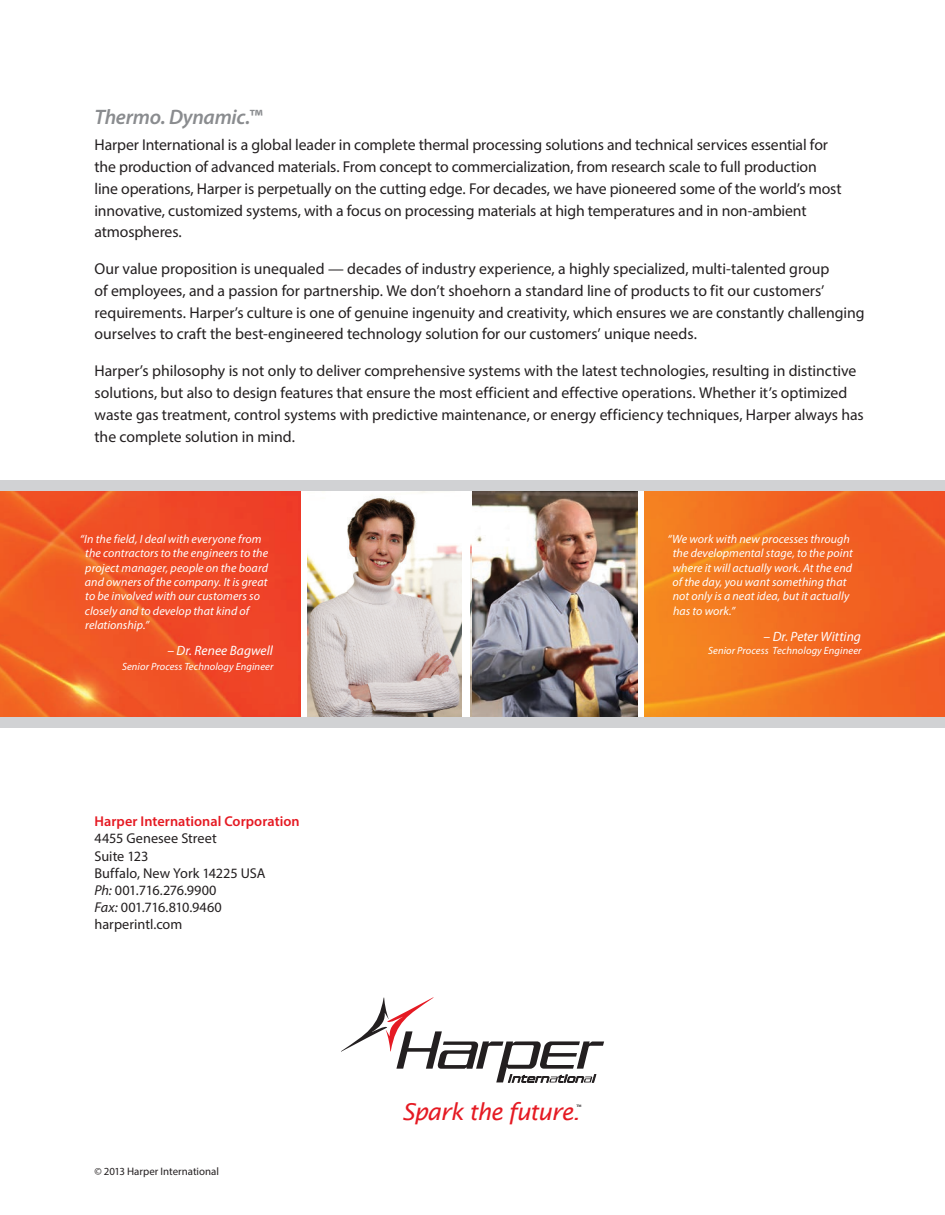
<style>
.page{position:relative;width:945px;height:1215px;background:#fff}
.page>*{position:absolute;margin:0;border:0;box-sizing:border-box;transform-origin:0 0}
.t1{font:italic 23.25px "Lucida Sans";letter-spacing:-.04em;color:#e51a23}
.No_Spacing{font:italic 600 21px "Myriad Pro";letter-spacing:-.015em;color:#8a8c8f}
.No_Spacing-2{font:15.75px/21.8px "Myriad Pro";letter-spacing:-.005em;color:#231f20}
.t2{font:14.25px/17.1px "Myriad Pro";color:#231f20}
.t3{font:600 14.25px "Myriad Pro";letter-spacing:.005em;color:#e51a23}
.t4{font:14.25px "Myriad Pro";letter-spacing:-.03em;color:#231f20}
.t5{font:14.25px "Myriad Pro";letter-spacing:-.025em;color:#231f20}
.t6{font:italic 13.5px "Myriad Pro";letter-spacing:.005em;color:#fff}
.t7{font:italic 12px/14.4px "Myriad Pro";letter-spacing:.005em;color:#fff}
.t8{font:10.8px "Myriad Pro";color:#231f20}
.t9{font:italic 10.5px "Myriad Pro";letter-spacing:.01em;color:#fff}
.t10{font:600 3.3px "Lucida Sans";color:#231f20}
.s1{font-style:italic}
</style>
<div class="page">
<img style="left:471px;top:491px;width:167px;height:226px">
<img style="left:307px;top:491px;width:164px;height:226px">
<svg style="left:341px;top:997px;width:263px;height:86px"></svg>
<img style="left:644px;top:491px;width:301px;height:226px">
<img style="left:0;top:491px;width:301px;height:226px">
<div style="left:462px;top:486px;width:7px;height:236px;background:#fff"></div>
<div style="left:0;top:717px;width:932px;height:10px;background:#d1d2d4"></div>
<div style="left:0;top:481px;width:932px;height:10px;background:#d1d2d4"></div>
<div style="left:932px;top:481px;width:13px;height:10px;background:#d1d2d4"></div>
<div style="left:932px;top:717px;width:13px;height:10px;background:#d1d2d4"></div>
<p class="No_Spacing" style="left:94px;top:103px;width:169px">Thermo. Dynamic.™</p>
<p class="No_Spacing-2" style="left:94px;top:134px;width:749px">Harper International is a global leader in complete thermal processing solutions and technical services essential for the production of advanced materials. From concept to commercialization, from research scale to full production line operations, Harper is perpetually on the cutting edge. For decades, we have pioneered some of the world’s most innovative, customized systems, with a focus on processing materials at high temperatures and in non-ambient atmospheres.</p>
<p class="No_Spacing-2" style="left:94px;top:258px;width:772px">Our value proposition is unequaled — decades of industry experience, a highly specialized, multi-talented group<br>of employees, and a passion for partnership. We don’t shoehorn a standard line of products to fit our customers’ requirements. Harper’s culture is one of genuine ingenuity and creativity, which ensures we are constantly challenging ourselves to craft the best-engineered technology solution for our customers’ unique needs.</p>
<p class="No_Spacing-2" style="left:94px;top:360px;width:771px">Harper’s philosophy is not only to deliver comprehensive systems with the latest technologies, resulting in distinctive solutions, but also to design features that ensure the most efficient and effective operations. Whether it’s optimized waste gas treatment, control systems with predictive maintenance, or energy efficiency techniques, Harper always has the complete solution in mind.</p>
<p class="t7" style="left:85px;top:531px;width:185px;text-indent:-5px">“In the field, I deal with everyone from the contractors to the engineers to the project manager, people on the board and owners of the company. It is great to be involved with our customers so closely and to develop that kind of relationship.”</p>
<p class="t6" style="left:167px;top:642px;width:107px">– Dr. Renee Bagwell</p>
<p class="t9" style="left:122px;top:660px;width:153px">Senior Process Technology Engineer</p>
<p class="t3" style="left:94px;top:812px;width:207px">Harper International Corporation</p>
<p class="t2" style="left:94px;top:830px;width:124px">4455 Genesee Street</p>
<p class="t2" style="left:94px;top:847px;width:172px">Suite 123<br>Buffalo, New York 14225 USA</p>
<p class="t5" style="left:94px;top:881px;width:124px"><span class="s1">Ph:</span> 001.716.276.9900</p>
<p class="t4" style="left:94px;top:898px;width:129px"><span class="s1">Fax:</span> 001.716.810.9460</p>
<p class="t2" style="left:94px;top:915px;width:89px">harperintl.com</p>
<p class="t8" style="left:94px;top:1164px;width:126px">© 2013 Harper International</p>
<p class="t7" style="left:672px;top:531px;width:182px;text-indent:-5px">“We work with new processes through the developmental stage, to the point where it will actually work. At the end of the day, you want something that not only is a neat idea, but it actually has to work.”</p>
<p class="t6" style="left:764px;top:628px;width:99px">– Dr. Peter Witting</p>
<p class="t9" style="left:708px;top:644px;width:155px">Senior Process Technology Engineer</p>
<p class="t1" style="left:402px;top:1098px;width:180px">Spark the future.</p>
<p class="t10" style="left:576px;top:1104px;width:7px">TM</p>
</div>
